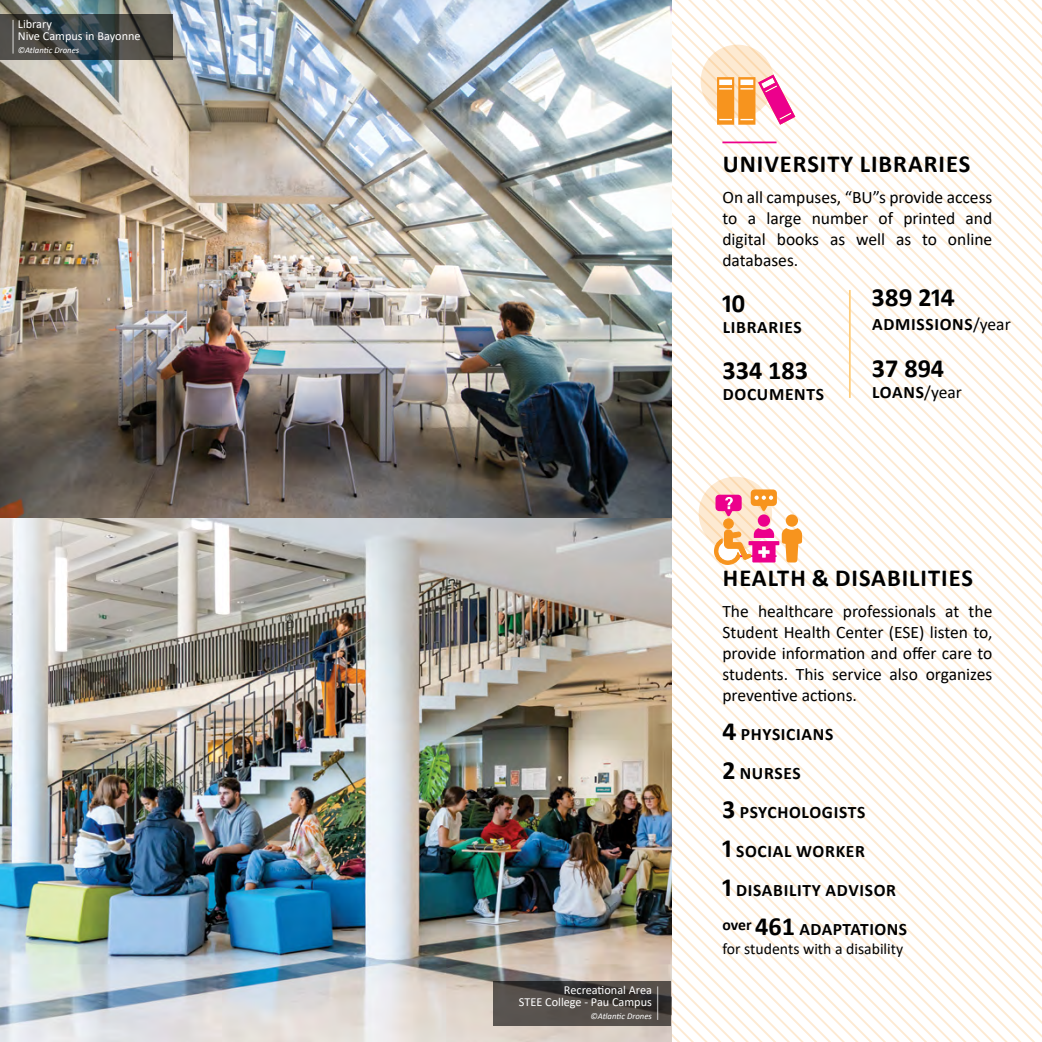
<style>
.page{position:relative;width:1042px;height:1042px;background:#fff}
.page>*{position:absolute;margin:0;border:0;box-sizing:border-box;transform-origin:0 0}
.t1{font:700 26.25px "Calibri";color:#000}
.t2{font:700 24.5px "Calibri";letter-spacing:.04em;color:#000}
.t3{font:17.5px/21px "Calibri";color:#000;text-align:justify}
.t4{font:700 17.5px "Calibri";letter-spacing:.04em;color:#000}
.t5{font:15.75px "Calibri";color:#000}
.t6{font:12.25px/12.2px "Calibri";color:#fff;text-align:right}
.t7{font:italic 8.75px "Calibri";color:#fff}
.s1{font-weight:400}
.s2{font-size:26.25px}
</style>
<div class="page">
<svg style="left:672px;top:0;width:370px;height:919px"></svg>
<svg style="left:672px;top:72px;width:144px;height:970px"></svg>
<svg style="left:672px;top:100px;width:117px;height:942px"></svg>
<svg style="left:672px;top:127px;width:89px;height:915px"></svg>
<svg style="left:672px;top:154px;width:63px;height:888px"></svg>
<svg style="left:672px;top:181px;width:35px;height:861px"></svg>
<img style="left:0;top:0;width:672px;height:520px">
<hr style="left:722px;top:142px;width:54px;height:1px;background:#ec008c">
<svg style="left:700px;top:45px;width:74px;height:73px;background:#fce6cb"></svg>
<svg style="left:717px;top:75px;width:78px;height:50px"></svg>
<img style="left:0;top:518px;width:671px;height:524px">
<svg style="left:0;top:14px;width:172px;height:46px;background:#414543"></svg>
<svg style="left:494px;top:981px;width:177px;height:45px;background:#4a4542"></svg>
<hr style="left:849px;top:290px;width:1px;height:108px;background:#ffcd7a">
<svg style="left:698px;top:477px;width:74px;height:73px;background:#fce4ca"></svg>
<svg style="left:751px;top:489px;width:26px;height:22px"></svg>
<svg style="left:715px;top:495px;width:26px;height:21px"></svg>
<div style="left:758px;top:514px;width:12px;height:13px;background:#ec008c;border-radius:50%"></div>
<div style="left:786px;top:514px;width:12px;height:13px;background:#f7941e;border-radius:50%"></div>
<div style="left:724px;top:519px;width:9px;height:9px;background:#f7941e;border-radius:50%"></div>
<div style="left:723px;top:519px;width:10px;height:10px;border:1px solid #f7941e;border-radius:50%"></div>
<svg style="left:713px;top:528px;width:89px;height:37px"></svg>
<hr style="left:12px;top:20px;width:2px;height:34px;background:#fff">
<hr style="left:657px;top:986px;width:1px;height:34px;background:#fff">
<p class="t6" style="left:18px;top:17px;width:124px;text-align:left">Library<br>Nive Campus in Bayonne</p>
<p class="t7" style="left:18px;top:44px;width:63px">©Atlantic Drones</p>
<p class="t6" style="left:519px;top:983px;width:134px">Recreational Area<br>STEE College - Pau Campus</p>
<p class="t7" style="left:590px;top:1010px;width:63px">©Atlantic Drones</p>
<h2 class="t2" style="left:723px;top:146px;width:249px">UNIVERSITY LIBRARIES</h2>
<p class="t3" style="left:722px;top:186px;width:271px">On all campuses, “BU”s provide access to a large number of printed and digital books as well as to online databases.</p>
<h1 class="t1" style="left:722px;top:285px;width:24px">10</h1>
<p class="t4" style="left:723px;top:315px;width:80px">LIBRARIES</p>
<h1 class="t1" style="left:722px;top:352px;width:87px">334 183</h1>
<p class="t4" style="left:723px;top:382px;width:103px">DOCUMENTS</p>
<h1 class="t1" style="left:872px;top:279px;width:85px">389 214</h1>
<p class="t4" style="left:872px;top:312px;width:140px">ADMISSIONS<span class="s1">/year</span></p>
<h1 class="t1" style="left:872px;top:349px;width:74px">37 894</h1>
<p class="t4" style="left:872px;top:380px;width:91px">LOANS<span class="s1">/year</span></p>
<h2 class="t2" style="left:723px;top:561px;width:251px">HEALTH &amp; DISABILITIES</h2>
<p class="t3" style="left:722px;top:600px;width:271px">The healthcare professionals at the Student Health Center (ESE) listen to, provide information and offer care to students. This service also organizes preventive actions.</p>
<p class="t4" style="left:722px;top:722px;width:112px"><span class="s2">4</span> PHYSICIANS</p>
<p class="t4" style="left:722px;top:761px;width:80px"><span class="s2">2</span> NURSES</p>
<p class="t4" style="left:722px;top:800px;width:144px"><span class="s2">3</span> PSYCHOLOGISTS</p>
<p class="t4" style="left:722px;top:839px;width:144px"><span class="s2">1</span> SOCIAL WORKER</p>
<p class="t4" style="left:722px;top:878px;width:175px"><span class="s2">1</span> DISABILITY ADVISOR</p>
<p class="t4" style="left:722px;top:917px;width:186px"><sup>over</sup> <span class="s2">461</span> ADAPTATIONS</p>
<p class="t5" style="left:722px;top:938px;width:182px">for students with a disability</p>
</div>
